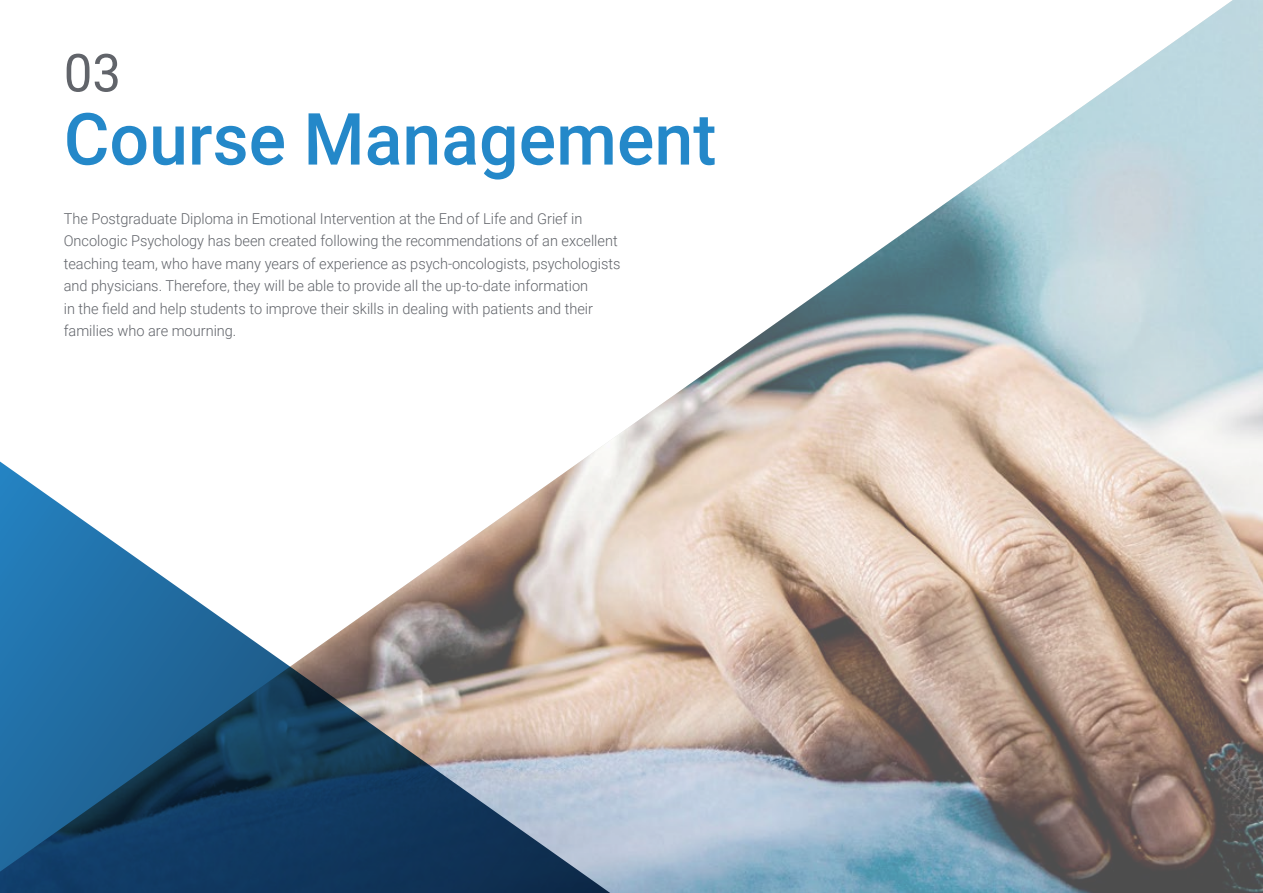
<style>
.page{position:relative;width:1263px;height:893px;background:#fff}
.page>*{position:absolute;margin:0;border:0;box-sizing:border-box;transform-origin:0 0}
.t1{font:500 72px "Roboto";color:#2488c9}
.t2{font:52.5px "Roboto";color:#61646a}
.t3{font:300 15px/22.5px "Roboto";color:#61646a}
</style>
<div class="page">
<img style="left:603px;top:0;width:660px;height:893px">
<svg style="left:0;top:446px;width:640px;height:447px"></svg>
<h2 class="t2" style="left:64px;top:36px;width:59px">03</h2>
<h1 class="t1" style="left:64px;top:89px;width:654px">Course Management</h1>
<p class="t3" style="left:64px;top:207px;width:558px">The Postgraduate Diploma in Emotional Intervention at the End of Life and Grief in Oncologic Psychology has been created following the recommendations of an excellent teaching team, who have many years of experience as psych-oncologists, psychologists and physicians. Therefore, they will be able to provide all the up-to-date information<br>in the field and help students to improve their skills in dealing with patients and their families who are mourning.</p>
</div>
